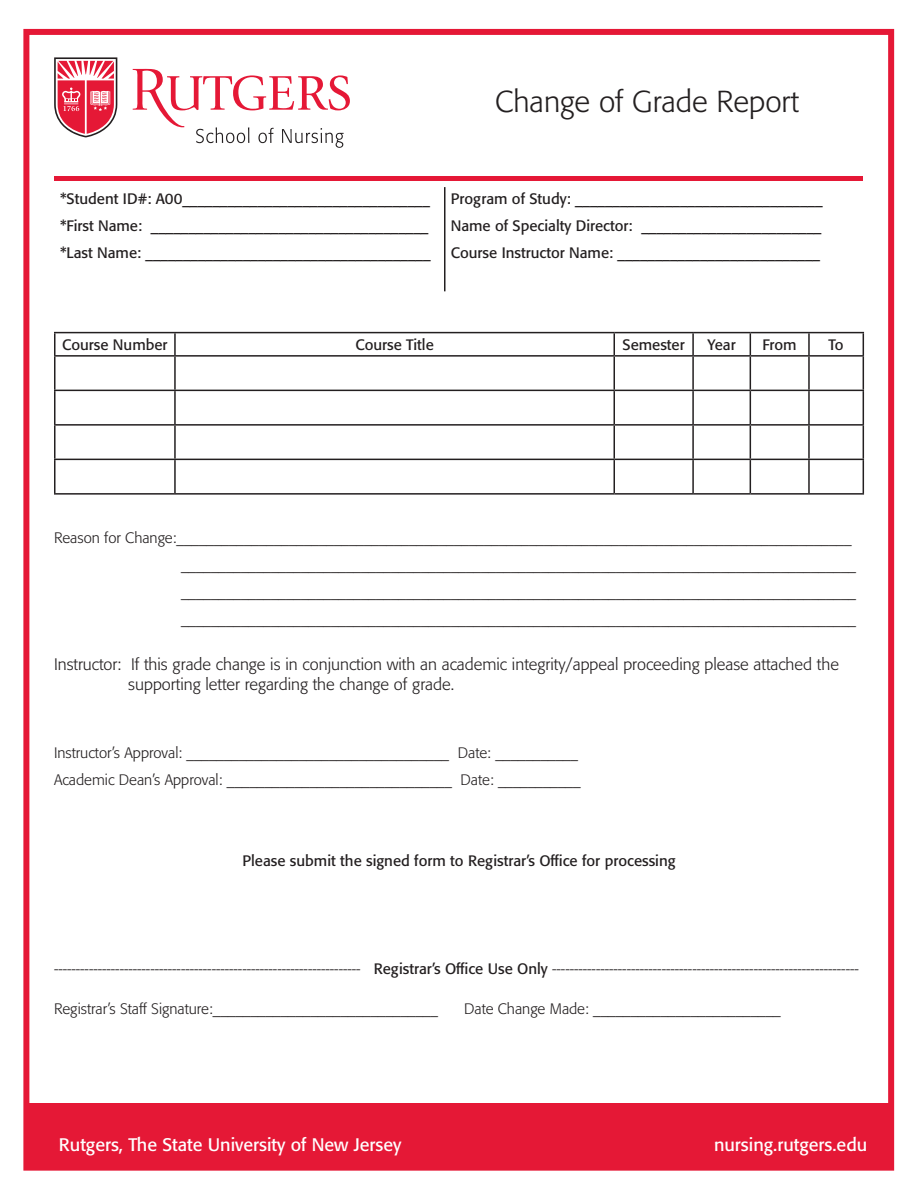
<style>
.page{position:relative;width:918px;height:1188px;background:#fff}
.page>*{position:absolute;margin:0;border:0;box-sizing:border-box;transform-origin:0 0}
.t1{font:300 30px "Formata BQ";color:#231f20}
.t2{font:18px "Formata BQ";color:#fff}
.t3{font:300 16.5px/19.8px "Formata BQ";color:#231f20}
.t4{font:300 15px/27px "Formata BQ";color:#231f20}
.t5{font:15px/27px "Formata BQ";color:#231f20}
.t6{font:300 13.5px "Formata BQ";color:#231f20}
.t7{font:13.5px "Formata BQ";color:#231f20}
.s1{font-weight:400}
</style>
<div class="page">
<div style="left:28px;top:1104px;width:862px;height:61px;background:#e51836"></div>
<div style="left:23px;top:29px;width:871px;height:1142px;border:6px solid #e51836"></div>
<hr style="left:54px;top:176px;width:809px;height:4px;background:#e51836">
<svg style="left:54px;top:57px;width:63px;height:80px"></svg>
<svg style="left:133px;top:68px;width:217px;height:80px"></svg>
<hr style="left:444px;top:187px;width:2px;height:104px;background:#231f20">
<hr style="left:54px;top:332px;width:121px;height:1px;background:#231f20">
<hr style="left:54px;top:333px;width:2px;height:22px;background:#231f20">
<hr style="left:175px;top:332px;width:439px;height:1px;background:#231f20">
<hr style="left:174px;top:333px;width:2px;height:22px;background:#231f20">
<hr style="left:614px;top:332px;width:79px;height:1px;background:#231f20">
<svg style="left:614px;top:333px;width:1px;height:22px"></svg>
<hr style="left:693px;top:332px;width:57px;height:1px;background:#231f20">
<hr style="left:692px;top:333px;width:2px;height:22px;background:#231f20">
<hr style="left:750px;top:332px;width:59px;height:1px;background:#231f20">
<svg style="left:750px;top:333px;width:1px;height:22px"></svg>
<hr style="left:809px;top:332px;width:55px;height:1px;background:#231f20">
<hr style="left:808px;top:333px;width:2px;height:22px;background:#231f20">
<svg style="left:863px;top:333px;width:1px;height:22px"></svg>
<hr style="left:54px;top:355px;width:121px;height:2px;background:#231f20">
<hr style="left:54px;top:357px;width:2px;height:33px;background:#231f20">
<hr style="left:175px;top:355px;width:439px;height:2px;background:#231f20">
<hr style="left:174px;top:357px;width:2px;height:33px;background:#231f20">
<hr style="left:614px;top:355px;width:79px;height:2px;background:#231f20">
<hr style="left:614px;top:357px;width:1px;height:33px;background:#231f20">
<hr style="left:693px;top:355px;width:57px;height:2px;background:#231f20">
<hr style="left:692px;top:357px;width:2px;height:33px;background:#231f20">
<hr style="left:750px;top:355px;width:59px;height:2px;background:#231f20">
<hr style="left:750px;top:357px;width:1px;height:33px;background:#231f20">
<hr style="left:809px;top:355px;width:55px;height:2px;background:#231f20">
<hr style="left:808px;top:357px;width:2px;height:33px;background:#231f20">
<hr style="left:863px;top:357px;width:1px;height:33px;background:#231f20">
<hr style="left:54px;top:390px;width:121px;height:1px;background:#231f20">
<hr style="left:54px;top:391px;width:2px;height:33px;background:#231f20">
<hr style="left:175px;top:390px;width:439px;height:1px;background:#231f20">
<hr style="left:174px;top:391px;width:2px;height:33px;background:#231f20">
<hr style="left:614px;top:390px;width:79px;height:1px;background:#231f20">
<hr style="left:614px;top:391px;width:1px;height:33px;background:#231f20">
<hr style="left:693px;top:390px;width:57px;height:1px;background:#231f20">
<hr style="left:692px;top:391px;width:2px;height:33px;background:#231f20">
<hr style="left:750px;top:390px;width:59px;height:1px;background:#231f20">
<hr style="left:750px;top:391px;width:1px;height:33px;background:#231f20">
<hr style="left:809px;top:390px;width:55px;height:1px;background:#231f20">
<hr style="left:808px;top:391px;width:2px;height:33px;background:#231f20">
<hr style="left:863px;top:391px;width:1px;height:33px;background:#231f20">
<hr style="left:54px;top:424px;width:121px;height:2px;background:#231f20">
<hr style="left:54px;top:426px;width:2px;height:33px;background:#231f20">
<hr style="left:175px;top:424px;width:439px;height:2px;background:#231f20">
<hr style="left:174px;top:426px;width:2px;height:33px;background:#231f20">
<hr style="left:614px;top:424px;width:79px;height:2px;background:#231f20">
<hr style="left:614px;top:426px;width:1px;height:33px;background:#231f20">
<hr style="left:693px;top:424px;width:57px;height:2px;background:#231f20">
<hr style="left:692px;top:426px;width:2px;height:33px;background:#231f20">
<hr style="left:750px;top:424px;width:59px;height:2px;background:#231f20">
<hr style="left:750px;top:426px;width:1px;height:33px;background:#231f20">
<hr style="left:809px;top:424px;width:55px;height:2px;background:#231f20">
<hr style="left:808px;top:426px;width:2px;height:33px;background:#231f20">
<hr style="left:863px;top:426px;width:1px;height:33px;background:#231f20">
<hr style="left:54px;top:459px;width:121px;height:1px;background:#231f20">
<hr style="left:54px;top:460px;width:2px;height:33px;background:#231f20">
<hr style="left:175px;top:459px;width:439px;height:1px;background:#231f20">
<hr style="left:174px;top:460px;width:2px;height:33px;background:#231f20">
<hr style="left:614px;top:459px;width:79px;height:1px;background:#231f20">
<hr style="left:614px;top:460px;width:1px;height:33px;background:#231f20">
<hr style="left:693px;top:459px;width:57px;height:1px;background:#231f20">
<hr style="left:692px;top:460px;width:2px;height:33px;background:#231f20">
<hr style="left:750px;top:459px;width:59px;height:1px;background:#231f20">
<hr style="left:750px;top:460px;width:1px;height:33px;background:#231f20">
<hr style="left:809px;top:459px;width:55px;height:1px;background:#231f20">
<hr style="left:808px;top:460px;width:2px;height:33px;background:#231f20">
<hr style="left:863px;top:460px;width:1px;height:33px;background:#231f20">
<hr style="left:54px;top:493px;width:121px;height:2px;background:#231f20">
<hr style="left:175px;top:493px;width:439px;height:2px;background:#231f20">
<hr style="left:614px;top:493px;width:79px;height:2px;background:#231f20">
<hr style="left:693px;top:493px;width:57px;height:2px;background:#231f20">
<hr style="left:750px;top:493px;width:59px;height:2px;background:#231f20">
<hr style="left:809px;top:493px;width:55px;height:2px;background:#231f20">
<p class="t6" style="left:593px;top:85px;width:222px">Health Sciences Campus in Newark, NJ</p>
<p class="t7" style="left:593px;top:98px;width:89px">973-972-7014</p>
<h1 class="t1" style="left:495px;top:84px;width:305px">Change of Grade Report</h1>
<p class="t5" style="left:60px;top:186px;width:372px">*Student ID#: A00_________________________________ *First Name: _____________________________________ *Last Name: ______________________________________</p>
<p class="t5" style="left:451px;top:186px;width:373px;text-align:justify">Program of Study: _________________________________ Name of Specialty Director: ________________________ Course Instructor Name: ___________________________</p>
<p class="t5" style="left:62px;top:331px;width:107px">Course Number</p>
<p class="t5" style="left:355px;top:331px;width:80px">Course Title</p>
<p class="t5" style="left:623px;top:331px;width:64px">Semester</p>
<p class="t5" style="left:708px;top:331px;width:30px">Year</p>
<p class="t5" style="left:763px;top:331px;width:36px">From</p>
<p class="t5" style="left:829px;top:331px;width:17px">To</p>
<p class="t4" style="left:181px;top:524px;width:677px;text-indent:-127px">Reason for Change:__________________________________________________________________________________________ __________________________________________________________________________________________ __________________________________________________________________________________________ __________________________________________________________________________________________</p>
<p class="t3" style="left:128px;top:655px;width:712px;text-indent:-74px">Instructor: If this grade change is in conjunction with an academic integrity/appeal proceeding please attached the supporting letter regarding the change of grade.</p>
<p class="t4" style="left:54px;top:739px;width:528px">Instructor’s Approval: ___________________________________ Date: ___________<br>Academic Dean’s Approval: ______________________________ Date: ___________</p>
<p class="t5" style="left:242px;top:847px;width:435px">Please submit the signed form to Registrar’s Office for processing</p>
<p class="t4" style="left:54px;top:955px;width:806px">---------------------------------------------------------------------- <span class="s1">Registrar’s Office Use Only</span> ----------------------------------------------------------------------</p>
<p class="t4" style="left:54px;top:996px;width:385px">Registrar’s Staff Signature:______________________________</p>
<p class="t4" style="left:464px;top:996px;width:318px">Date Change Made: _________________________</p>
<p class="t2" style="left:59px;top:1134px;width:344px">Rutgers, The State University of New Jersey</p>
<p class="t2" style="left:714px;top:1134px;width:155px">nursing.rutgers.edu</p>
</div>
